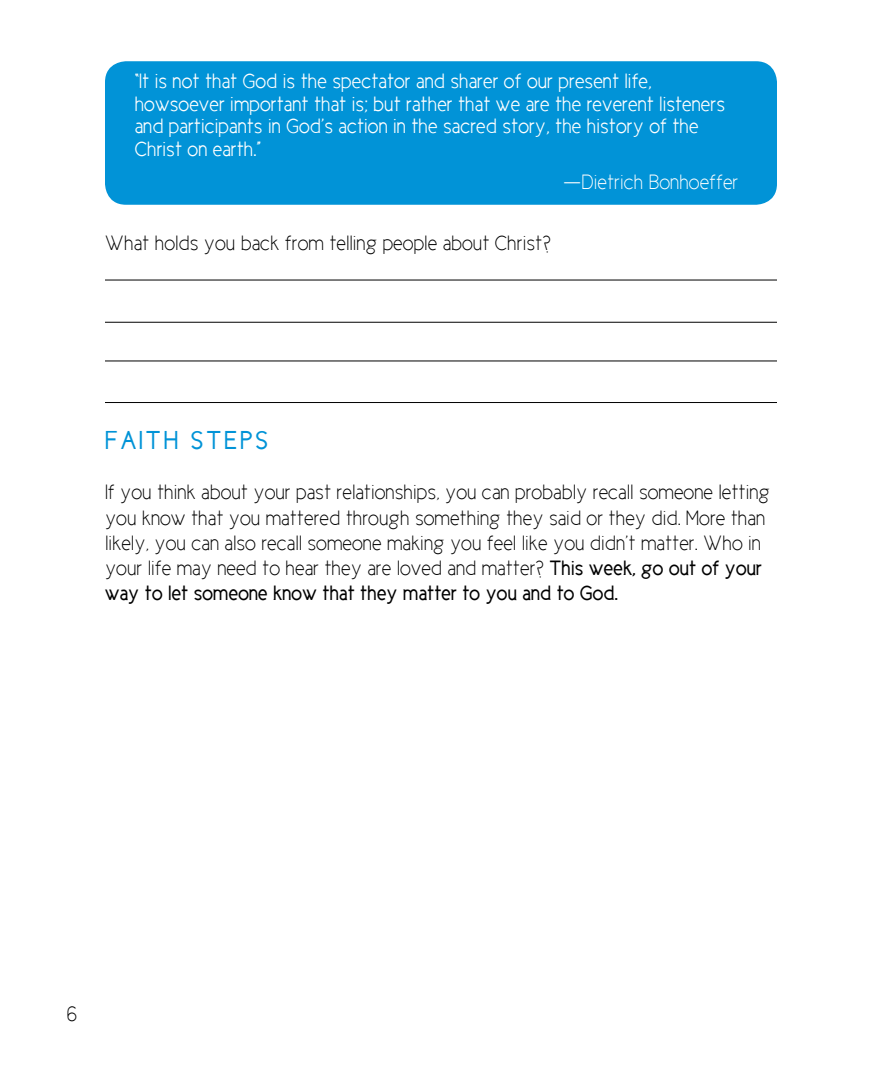
<style>
.page{position:relative;width:882px;height:1071px;background:#fff}
.page>*{position:absolute;margin:0;border:0;box-sizing:border-box;transform-origin:0 0}
.t1{font:26.25px "Cicle Gordita";letter-spacing:.11em;color:#0193d7}
.t2{font:21px/25.2px "Cicle Fina";color:#000}
.t3{font:21px/22.8px "Cicle Semi";color:#fff}
.t4{font:21px "Cicle Gordita";color:#000}
.t5{font:21px "Cicle Fina";color:#fff}
.s1{font-family:"Gotham";font-weight:300}
.s2{font-family:"Cicle Gordita"}
</style>
<div class="page">
<div style="left:105px;top:61px;width:672px;height:144px;background:#0193d7;border-radius:21px"></div>
<hr style="left:105px;top:280px;width:672px;height:1px;background:#000">
<hr style="left:105px;top:322px;width:672px;height:1px;background:#000">
<hr style="left:105px;top:361px;width:672px;height:1px;background:#000">
<hr style="left:105px;top:402px;width:672px;height:1px;background:#000">
<p class="t3" style="left:135px;top:70px;width:592px">“It is not that God is the spectator and sharer of our present life, howsoever important that is; but rather that we are the reverent listeners and participants in God’s action in the sacred story, the history of the Christ on earth.”</p>
<p class="t5" style="left:563px;top:171px;width:177px"><span class="s1">—</span>Dietrich Bonhoeffer</p>
<p class="t2" style="left:105px;top:231px;width:447px">What holds you back from telling people about Christ?</p>
<p class="t1" style="left:105px;top:426px;width:165px">FAITH STEPS</p>
<p class="t2" style="left:105px;top:480px;width:667px">If you think about your past relationships, you can probably recall someone letting you know that you mattered through something they said or they did. More than likely, you can also recall someone making you feel like you didn’t matter. Who in your life may need to hear they are loved and matter? <span class="s2">This week, go out of your</span></p>
<p class="t4" style="left:105px;top:582px;width:514px">way to let someone know that they matter to you and to God.</p>
<p class="t2" style="left:66px;top:1001px;width:12px">6</p>
</div>
